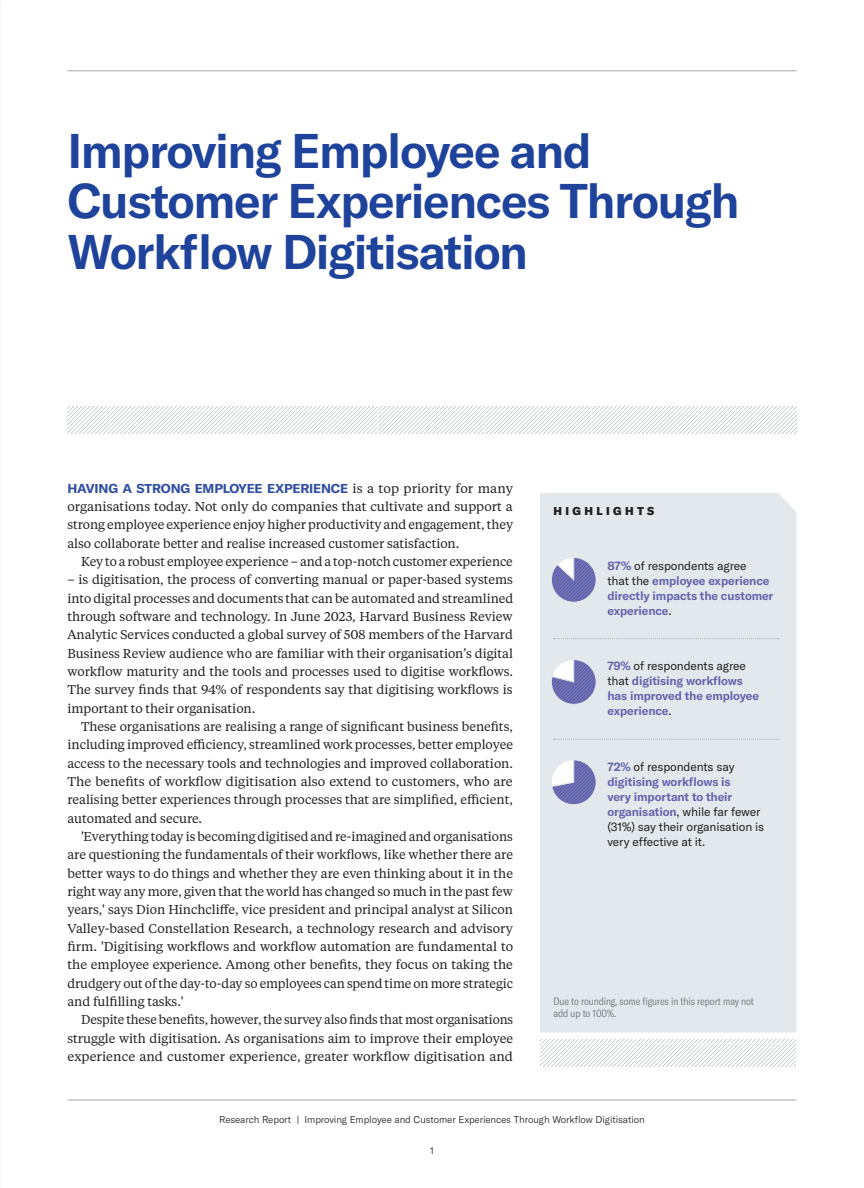
<style>
.page{position:relative;width:864px;height:1188px;background:#fff}
.page>*{position:absolute;margin:0;border:0;box-sizing:border-box;transform-origin:0 0}
.t1{font:600 48px/51px "GT America";letter-spacing:-.03em;color:#1f439b}
.t2{font:12.75px/18.3px "Tiempos Text";letter-spacing:-.005em;color:#231f20;text-align:justify}
.t3{font:700 12.75px "GT America";letter-spacing:-.015em;color:#324fa2}
.t4{font:600 12px/15px "GT America";letter-spacing:-.01em;color:#6163ac}
.t5{font:12px/15px "GT America";letter-spacing:-.01em;color:#231f20}
.t6{font:900 11.25px "GT America";letter-spacing:.3em;color:#231f20}
.t7{font:300 condensed 10.5px/12px "GT America";letter-spacing:-.01em;color:#6a767c}
.t8{font:300 9.75px "GT America";letter-spacing:-.01em;color:#231f20}
.s1{font-family:"Tiempos Text";font-weight:400;color:#231f20}
.s2{font-weight:400;color:#231f20}
.s3{font-weight:600;color:#6163ac}
</style>
<div class="page">
<svg style="left:68px;top:407px;width:728px;height:27px"></svg>
<div style="left:540px;top:493px;width:256px;height:539px;background:#e2e8eb"></div>
<svg style="left:551px;top:557px;width:46px;height:46px;background:#9a9dc8"></svg>
<svg style="left:551px;top:659px;width:46px;height:46px;background:#a3a6cd"></svg>
<svg style="left:551px;top:759px;width:46px;height:46px"></svg>
<svg style="left:554px;top:638px;width:225px;height:1px"></svg>
<svg style="left:554px;top:739px;width:225px;height:1px"></svg>
<svg style="left:540px;top:1040px;width:256px;height:26px"></svg>
<hr style="left:68px;top:1100px;width:728px;height:1px;background:#a8a9ad">
<hr style="left:68px;top:70px;width:728px;height:1px;background:#a8a9ad">
<h1 class="t1" style="left:68px;top:125px;width:674px">Improving Employee and<br>Customer Experiences Through<br>Workflow Digitisation</h1>
<p class="t3" style="left:68px;top:480px;width:447px">HAVING A STRONG EMPLOYEE EXPERIENCE <span class="s1">is a top priority for many</span></p>
<p class="t2" style="left:68px;top:497px;width:447px">organisations today. Not only do companies that cultivate and support a strong employee experience enjoy higher productivity and engagement, they also collaborate better and realise increased customer satisfaction.</p>
<p class="t2" style="left:81px;top:552px;width:433px">Key to a robust employee experience – and a top-notch customer experience</p>
<p class="t2" style="left:68px;top:570px;width:447px">– is digitisation, the process of converting manual or paper-based systems into digital processes and documents that can be automated and streamlined through software and technology. In June 2023, Harvard Business Review Analytic Services conducted a global survey of 508 members of the Harvard Business Review audience who are familiar with their organisation’s digital workflow maturity and the tools and processes used to digitise workflows.<br>The survey finds that 94% of respondents say that digitising workflows is important to their organisation.</p>
<p class="t2" style="left:68px;top:717px;width:447px;text-indent:14px">These organisations are realising a range of significant business benefits, including improved efficiency, streamlined work processes, better employee access to the necessary tools and technologies and improved collaboration.<br>The benefits of workflow digitisation also extend to customers, who are realising better experiences through processes that are simplified, efficient, automated and secure.</p>
<p class="t2" style="left:68px;top:827px;width:447px;text-indent:14px">'Everything today is becoming digitised and re-imagined and organisations are questioning the fundamentals of their workflows, like whether there are better ways to do things and whether they are even thinking about it in the right way any more, given that the world has changed so much in the past few years,' says Dion Hinchcliffe, vice president and principal analyst at Silicon Valley-based Constellation Research, a technology research and advisory firm. 'Digitising workflows and workflow automation are fundamental to the employee experience. Among other benefits, they focus on taking the drudgery out of the day-to-day so employees can spend time on more strategic and fulfilling tasks.'</p>
<p class="t2" style="left:68px;top:1010px;width:447px;text-indent:14px">Despite these benefits, however, the survey also finds that most organisations struggle with digitisation. As organisations aim to improve their employee experience and customer experience, greater workflow digitisation and</p>
<p class="t6" style="left:554px;top:504px;width:102px">HIGHLIGHTS</p>
<p class="t4" style="left:608px;top:558px;width:167px">87% <span class="s2">of respondents agree<br>that the</span> employee experience directly impacts the customer experience<span class="s2">.</span></p>
<p class="t4" style="left:608px;top:658px;width:153px">79% <span class="s2">of respondents agree that</span> digitising workflows has improved the employee experience<span class="s2">.</span></p>
<p class="t5" style="left:608px;top:759px;width:158px"><span class="s3">72%</span> of respondents say <span class="s3">digitising workflows is<br>very important to their organisation</span>, while far fewer (31%) say their organisation is very effective at it.</p>
<p class="t7" style="left:554px;top:995px;width:202px">Due to rounding, some figures in this report may not add up to 100%.</p>
<p class="t8" style="left:219px;top:1114px;width:427px">Research Report | Improving Employee and Customer Experiences Through Workflow Digitisation</p>
<p class="t8" style="left:430px;top:1145px;width:5px">1</p>
</div>
